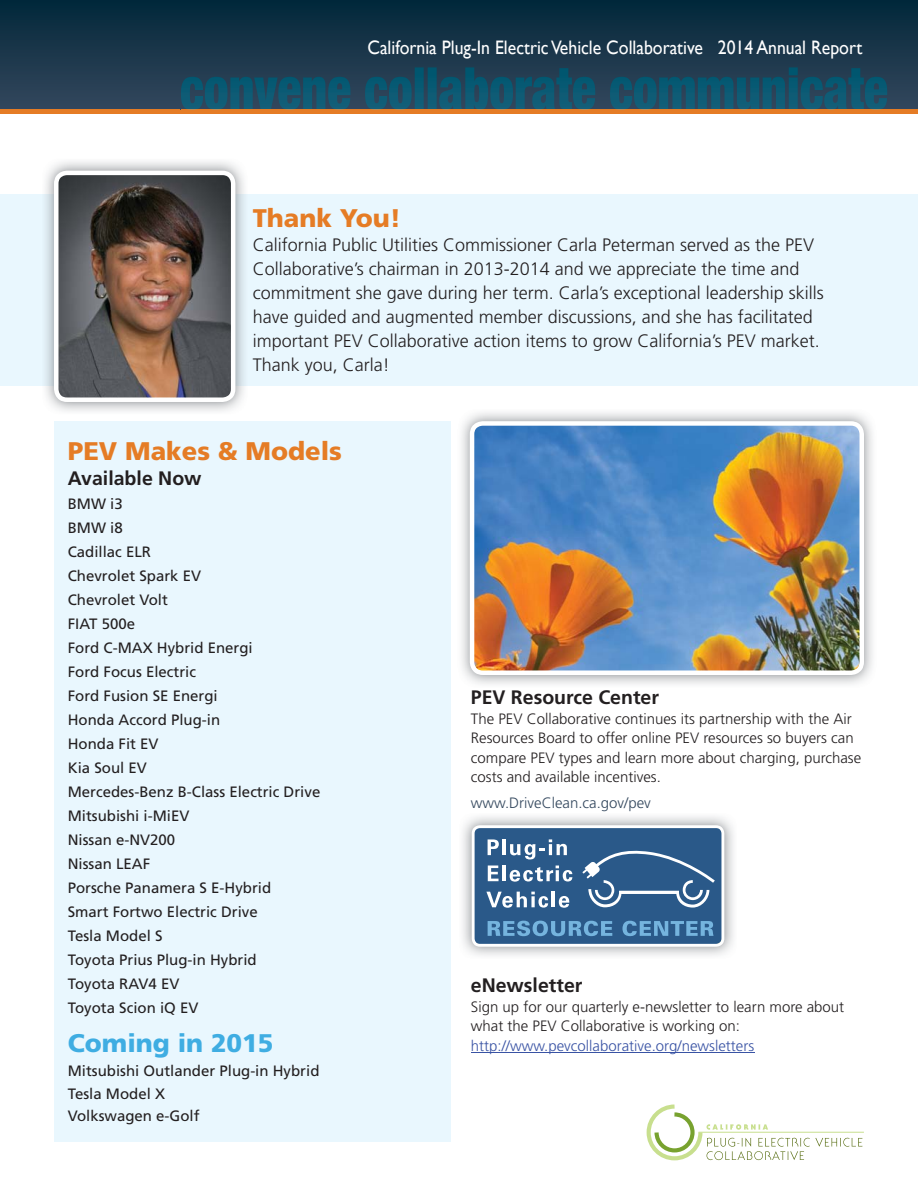
<style>
.page{position:relative;width:918px;height:1188px;background:#fff}
.page>*{position:absolute;margin:0;border:0;box-sizing:border-box;transform-origin:0 0}
.t1{font:900 25.5px "Frutiger";color:#e57c25}
.t2{font:900 25.5px "Frutiger";color:#3fade2}
.t3{font:19.5px "Gill Sans";color:#fff;scale:.91 1}
.t4{font:700 19.5px "Frutiger";color:#231f20}
.t5{font:300 18px/24px "Frutiger";color:#231f20}
.t6{font:15px/24px "Frutiger";color:#231f20}
.t7{font:300 15px/19.5px "Frutiger";color:#231f20}
.t8{font:300 15px "Frutiger";color:#3953a4}
.t9{font:300 15px "Frutiger";color:#34485e}
</style>
<div class="page">
<hr style="left:698px;top:1132px;width:166px;height:1px;background:#c8df8e">
<svg style="left:647px;top:1104px;width:215px;height:56px"></svg>
<hr style="left:471px;top:1052px;width:283px;height:1px;background:#3953a4">
<svg style="left:0;top:0;width:918px;height:110px;background:#143346"></svg>
<hr style="left:0;top:110px;width:918px;height:4px;background:#e57c25">
<svg style="left:181px;top:67px;width:706px;height:43px;background:#1d4d62"></svg>
<svg style="left:181px;top:77px;width:169px;height:33px;background:#1b5469"></svg>
<div style="left:54px;top:421px;width:396px;height:721px;background:#e9f7fe"></div>
<img style="left:462px;top:816px;width:272px;height:140px">
<svg style="left:472px;top:825px;width:252px;height:122px;background:#4d769f"></svg>
<div style="left:0;top:194px;width:918px;height:191px;background:#e9f7fe"></div>
<img style="left:42px;top:161px;width:206px;height:250px">
<img style="left:42px;top:194px;width:206px;height:191px">
<svg style="left:54px;top:171px;width:181px;height:231px;background:#6f625d"></svg>
<img style="left:470px;top:421px;width:394px;height:254px">
<h2 class="t3" style="left:368px;top:36px;width:545px">California Plug-In Electric Vehicle Collaborative 2014 Annual Report</h2>
<h1 class="t1" style="left:253px;top:208px;width:150px">Thank You!</h1>
<p class="t5" style="left:253px;top:234px;width:573px">California Public Utilities Commissioner Carla Peterman served as the PEV Collaborative’s chairman in 2013-2014 and we appreciate the time and commitment she gave during her term. Carla’s exceptional leadership skills have guided and augmented member discussions, and she has facilitated important PEV Collaborative action items to grow California’s PEV market.<br>Thank you, Carla!</p>
<h1 class="t1" style="left:68px;top:441px;width:276px">PEV Makes &amp; Models</h1>
<h2 class="t4" style="left:68px;top:471px;width:135px">Available Now</h2>
<p class="t6" style="left:68px;top:493px;width:254px">BMW i3<br>BMW i8<br>Cadillac ELR<br>Chevrolet Spark EV<br>Chevrolet Volt<br>FIAT 500e<br>Ford C-MAX Hybrid Energi<br>Ford Focus Electric<br>Ford Fusion SE Energi<br>Honda Accord Plug-in<br>Honda Fit EV<br>Kia Soul EV<br>Mercedes-Benz B-Class Electric Drive<br>Mitsubishi i-MiEV<br>Nissan e-NV200<br>Nissan LEAF<br>Porsche Panamera S E-Hybrid<br>Smart Fortwo Electric Drive<br>Tesla Model S<br>Toyota Prius Plug-in Hybrid<br>Toyota RAV4 EV<br>Toyota Scion iQ EV</p>
<h1 class="t2" style="left:68px;top:1033px;width:207px">Coming in 2015</h1>
<p class="t6" style="left:68px;top:1061px;width:253px;line-height:22.5px">Mitsubishi Outlander Plug-in Hybrid<br>Tesla Model X<br>Volkswagen e-Golf</p>
<h2 class="t4" style="left:471px;top:690px;width:190px">PEV Resource Center</h2>
<p class="t7" style="left:471px;top:710px;width:392px">The PEV Collaborative continues its partnership with the Air Resources Board to offer online PEV resources so buyers can compare PEV types and learn more about charging, purchase costs and available incentives.</p>
<p class="t9" style="left:471px;top:796px;width:182px">www.DriveClean.ca.gov/pev</p>
<h2 class="t4" style="left:471px;top:978px;width:113px">eNewsletter</h2>
<p class="t7" style="left:471px;top:998px;width:375px">Sign up for our quarterly e-newsletter to learn more about what the PEV Collaborative is working on:</p>
<p class="t8" style="left:471px;top:1039px;width:285px">http://www.pevcollaborative.org/newsletters</p>
</div>
